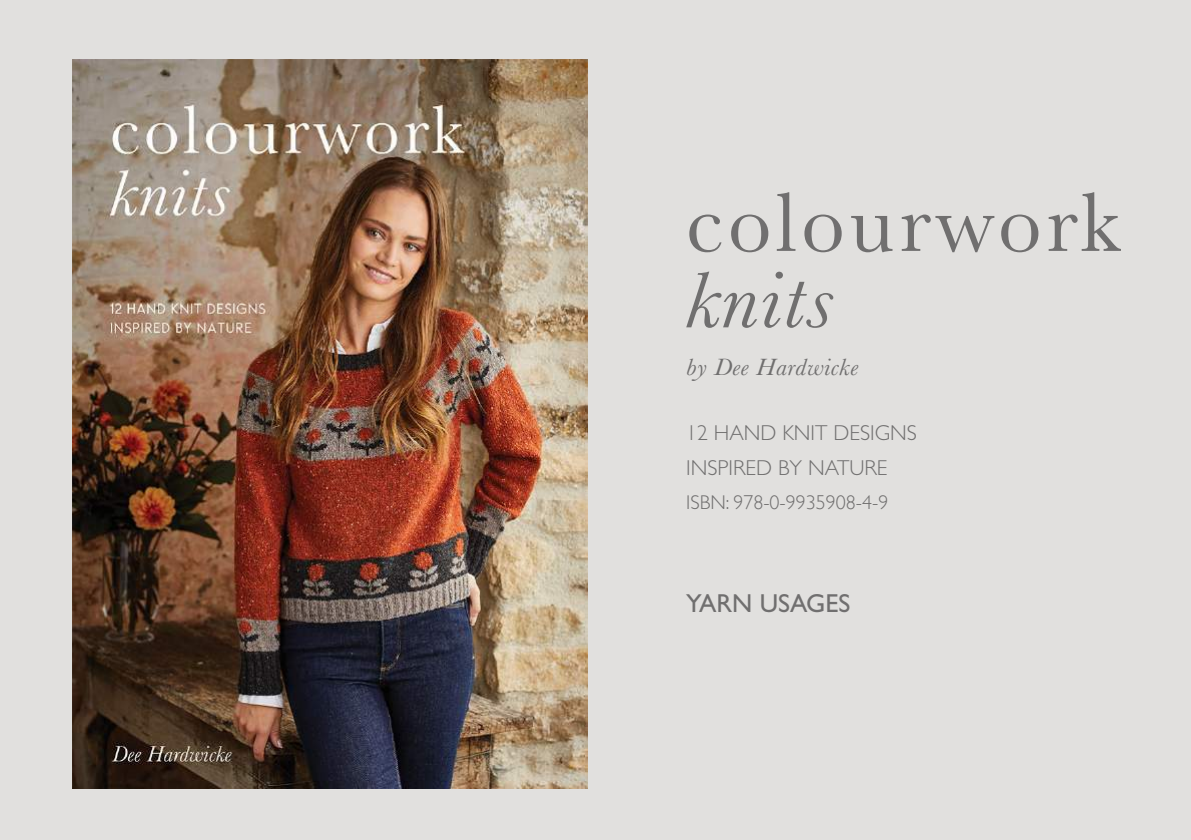
<style>
.page{position:relative;width:1191px;height:840px;background:#fff}
.page>*{position:absolute;margin:0;border:0;box-sizing:border-box;transform-origin:0 0}
.t1{font:87.2px "Baskerville";letter-spacing:.05em;color:#706f6f}
.t2{font:italic 82px "Baskerville";letter-spacing:.02em;color:#706f6f;scale:1.06 1}
.t3{font:26px "Gill Sans Std";color:#706f6f}
.t4{font:italic 24.4px "Baskerville";letter-spacing:.02em;color:#706f6f;scale:1.06 1}
.t5{font:300 21.6px/34.2px "Gill Sans Std";color:#706f6f}
.t6{font:300 20px "Gill Sans";color:#706f6f}
.s1{font-family:"Gill Sans Std"}
</style>
<div class="page">
<div style="left:0;top:0;width:1191px;height:839px;background:#e1e0de"></div>
<img style="left:72px;top:60px;width:515px;height:728px">
<h1 class="t1" style="left:686px;top:167px;width:436px">colourwork</h1>
<h2 class="t2" style="left:686px;top:245px;width:140px">knits</h2>
<p class="t4" style="left:686px;top:350px;width:164px">by Dee Hardwicke</p>
<p class="t5" style="left:686px;top:416px;width:232px">12 HAND KNIT DESIGNS<br>INSPIRED BY NATURE</p>
<p class="t6" style="left:686px;top:486px;width:204px"><span class="s1">ISBN:</span> 978-0-9935908-4-9</p>
<p class="t3" style="left:686px;top:587px;width:166px">YARN USAGES</p>
</div>
